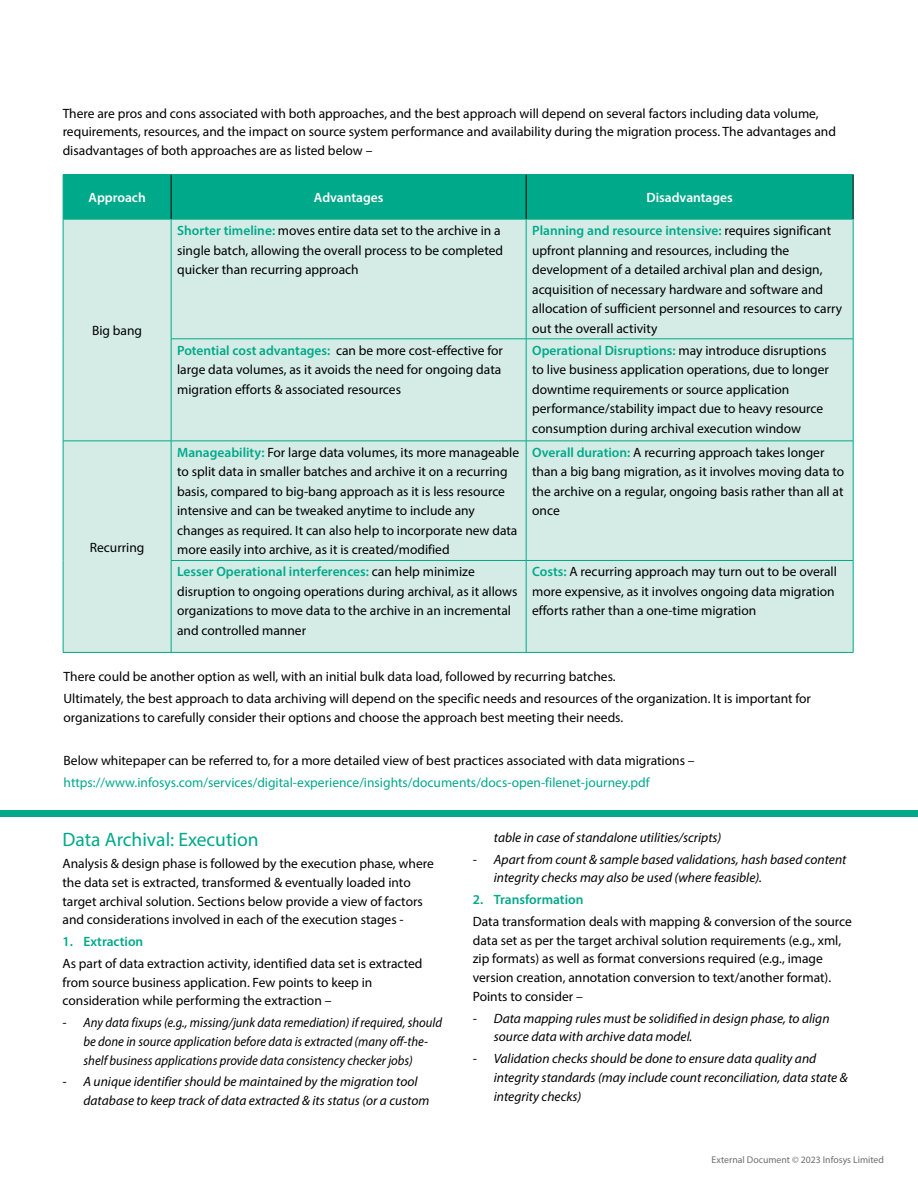
<style>
.page{position:relative;width:918px;height:1188px;background:#fff}
.page>*{position:absolute;margin:0;border:0;box-sizing:border-box;transform-origin:0 0}
.t1{font:19.5px "Myriad Pro";color:#00a98a}
.t2{font:13.5px/19.5px "Myriad Pro";color:#000}
.t3{font:italic 13.5px/18.8px "Myriad Pro";color:#000}
.t4{font:13.5px "Myriad Pro";color:#00a98a}
.t5{font:600 13.5px "Myriad Pro";color:#fff}
.t6{font:600 13.5px "Myriad Pro";color:#00a98a}
.t7{font:9.75px "Myriad Pro";color:#6d6e71}
.s1{font-weight:600;color:#00a98a}
</style>
<div class="page">
<div style="left:64px;top:175px;width:789px;height:44px;background:#00a98a"></div>
<div style="left:64px;top:220px;width:789px;height:432px;background:#d5ece6"></div>
<hr style="left:63px;top:174px;width:108px;height:1px;background:#00a98a">
<hr style="left:63px;top:175px;width:1px;height:44px;background:#00a98a">
<hr style="left:171px;top:174px;width:355px;height:1px;background:#00a98a">
<hr style="left:526px;top:174px;width:327px;height:1px;background:#00a98a">
<hr style="left:63px;top:219px;width:108px;height:1px;background:#00a98a">
<hr style="left:63px;top:219px;width:1px;height:120px;background:#00a98a">
<hr style="left:171px;top:219px;width:355px;height:1px;background:#00a98a">
<hr style="left:171px;top:219px;width:1px;height:120px;background:#00a98a">
<hr style="left:526px;top:219px;width:327px;height:1px;background:#00a98a">
<hr style="left:526px;top:219px;width:1px;height:120px;background:#00a98a">
<hr style="left:853px;top:219px;width:1px;height:120px;background:#00a98a">
<hr style="left:63px;top:339px;width:1px;height:102px;background:#00a98a">
<hr style="left:171px;top:339px;width:355px;height:1px;background:#00a98a">
<hr style="left:171px;top:339px;width:1px;height:102px;background:#00a98a">
<hr style="left:526px;top:339px;width:327px;height:1px;background:#00a98a">
<hr style="left:526px;top:339px;width:1px;height:102px;background:#00a98a">
<hr style="left:853px;top:339px;width:1px;height:102px;background:#00a98a">
<hr style="left:63px;top:441px;width:108px;height:1px;background:#00a98a">
<hr style="left:63px;top:441px;width:1px;height:119px;background:#00a98a">
<hr style="left:171px;top:441px;width:355px;height:1px;background:#00a98a">
<hr style="left:171px;top:441px;width:1px;height:119px;background:#00a98a">
<hr style="left:526px;top:441px;width:327px;height:1px;background:#00a98a">
<hr style="left:526px;top:441px;width:1px;height:119px;background:#00a98a">
<hr style="left:853px;top:441px;width:1px;height:119px;background:#00a98a">
<hr style="left:63px;top:560px;width:1px;height:92px;background:#00a98a">
<hr style="left:171px;top:560px;width:355px;height:1px;background:#00a98a">
<hr style="left:171px;top:561px;width:1px;height:91px;background:#00a98a">
<hr style="left:526px;top:560px;width:327px;height:1px;background:#00a98a">
<hr style="left:526px;top:561px;width:1px;height:91px;background:#00a98a">
<hr style="left:853px;top:561px;width:1px;height:91px;background:#00a98a">
<hr style="left:63px;top:652px;width:108px;height:1px;background:#00a98a">
<hr style="left:171px;top:652px;width:355px;height:1px;background:#00a98a">
<hr style="left:526px;top:652px;width:327px;height:1px;background:#00a98a">
<hr style="left:171px;top:175px;width:1px;height:44px;background:#000">
<hr style="left:526px;top:175px;width:1px;height:44px;background:#000">
<hr style="left:853px;top:175px;width:1px;height:44px;background:#000">
<div style="left:0;top:810px;width:918px;height:7px;background:#00a98a"></div>
<p class="t2" style="left:63px;top:104px;width:775px;line-height:18.8px">There are pros and cons associated with both approaches, and the best approach will depend on several factors including data volume, requirements, resources, and the impact on source system performance and availability during the migration process. The advantages and disadvantages of both approaches are as listed below –</p>
<p class="t5" style="left:89px;top:189px;width:59px">Approach</p>
<p class="t5" style="left:314px;top:189px;width:71px">Advantages</p>
<p class="t5" style="left:647px;top:189px;width:88px">Disadvantages</p>
<p class="t2" style="left:92px;top:321px;width:52px">Big bang</p>
<p class="t2" style="left:90px;top:537px;width:56px">Recurring</p>
<p class="t2" style="left:177px;top:221px;width:328px"><span class="s1">Shorter timeline:</span> moves entire data set to the archive in a single batch, allowing the overall process to be completed quicker than recurring approach</p>
<p class="t2" style="left:532px;top:221px;width:312px"><span class="s1">Planning and resource intensive:</span> requires significant upfront planning and resources, including the development of a detailed archival plan and design, acquisition of necessary hardware and software and allocation of sufficient personnel and resources to carry out the overall activity</p>
<p class="t2" style="left:177px;top:340px;width:327px"><span class="s1">Potential cost advantages:</span> can be more cost-effective for large data volumes, as it avoids the need for ongoing data migration efforts &amp; associated resources</p>
<p class="t2" style="left:532px;top:340px;width:298px"><span class="s1">Operational Disruptions:</span> may introduce disruptions to live business application operations, due to longer downtime requirements or source application performance/stability impact due to heavy resource consumption during archival execution window</p>
<p class="t2" style="left:177px;top:442px;width:344px"><span class="s1">Manageability:</span> For large data volumes, its more manageable to split data in smaller batches and archive it on a recurring basis, compared to big-bang approach as it is less resource intensive and can be tweaked anytime to include any changes as required. It can also help to incorporate new data more easily into archive, as it is created/modified</p>
<p class="t2" style="left:532px;top:442px;width:314px"><span class="s1">Overall duration:</span> A recurring approach takes longer than a big bang migration, as it involves moving data to the archive on a regular, ongoing basis rather than all at once</p>
<p class="t2" style="left:177px;top:562px;width:342px"><span class="s1">Lesser Operational interferences:</span> can help minimize disruption to ongoing operations during archival, as it allows organizations to move data to the archive in an incremental and controlled manner</p>
<p class="t2" style="left:532px;top:562px;width:306px"><span class="s1">Costs:</span> A recurring approach may turn out to be overall more expensive, as it involves ongoing data migration efforts rather than a one-time migration</p>
<p class="t2" style="left:64px;top:665px;width:749px;line-height:21.8px">There could be another option as well, with an initial bulk data load, followed by recurring batches.<br>Ultimately, the best approach to data archiving will depend on the specific needs and resources of the organization. It is important for</p>
<p class="t2" style="left:64px;top:707px;width:561px">organizations to carefully consider their options and choose the approach best meeting their needs.</p>
<p class="t2" style="left:64px;top:751px;width:633px">Below whitepaper can be referred to, for a more detailed view of best practices associated with data migrations –</p>
<p class="t4" style="left:64px;top:774px;width:588px">https://www.infosys.com/services/digital-experience/insights/documents/docs-open-filenet-journey.pdf</p>
<h1 class="t1" style="left:63px;top:828px;width:198px">Data Archival: Execution</h1>
<p class="t2" style="left:63px;top:854px;width:373px;line-height:18.8px">Analysis &amp; design phase is followed by the execution phase, where the data set is extracted, transformed &amp; eventually loaded into target archival solution. Sections below provide a view of factors and considerations involved in each of the execution stages -</p>
<p class="t6" style="left:63px;top:933px;width:82px">1. Extraction</p>
<p class="t2" style="left:63px;top:954px;width:362px;line-height:18.8px">As part of data extraction activity, identified data set is extracted from source business application. Few points to keep in consideration while performing the extraction –</p>
<p class="t3" style="left:84px;top:1013px;width:360px;text-indent:-21px">- Any data fixups (e.g., missing/junk data remediation) if required, should be done in source application before data is extracted (many off-the&shy;shelf business applications provide data consistency checker jobs)</p>
<p class="t3" style="left:84px;top:1072px;width:347px;text-indent:-21px">- A unique identifier should be maintained by the migration tool database to keep track of data extracted &amp; its status (or a custom</p>
<p class="t3" style="left:494px;top:828px;width:229px">table in case of standalone utilities/scripts)</p>
<p class="t3" style="left:494px;top:850px;width:354px;text-indent:-21px">- Apart from count &amp; sample based validations, hash based content integrity checks may also be used (where feasible).</p>
<p class="t6" style="left:473px;top:891px;width:112px">2. Transformation</p>
<p class="t2" style="left:473px;top:912px;width:381px;line-height:18.8px">Data transformation deals with mapping &amp; conversion of the source data set as per the target archival solution requirements (e.g., xml, zip formats) as well as format conversions required (e.g., image version creation, annotation conversion to text/another format).<br>Points to consider –</p>
<p class="t3" style="left:494px;top:1008px;width:337px;text-indent:-21px">- Data mapping rules must be solidified in design phase, to align source data with archive data model.</p>
<p class="t3" style="left:494px;top:1049px;width:355px;text-indent:-21px">- Validation checks should be done to ensure data quality and integrity standards (may include count reconciliation, data state &amp; integrity checks)</p>
<p class="t7" style="left:712px;top:1154px;width:174px">External Document © 2023 Infosys Limited</p>
</div>
